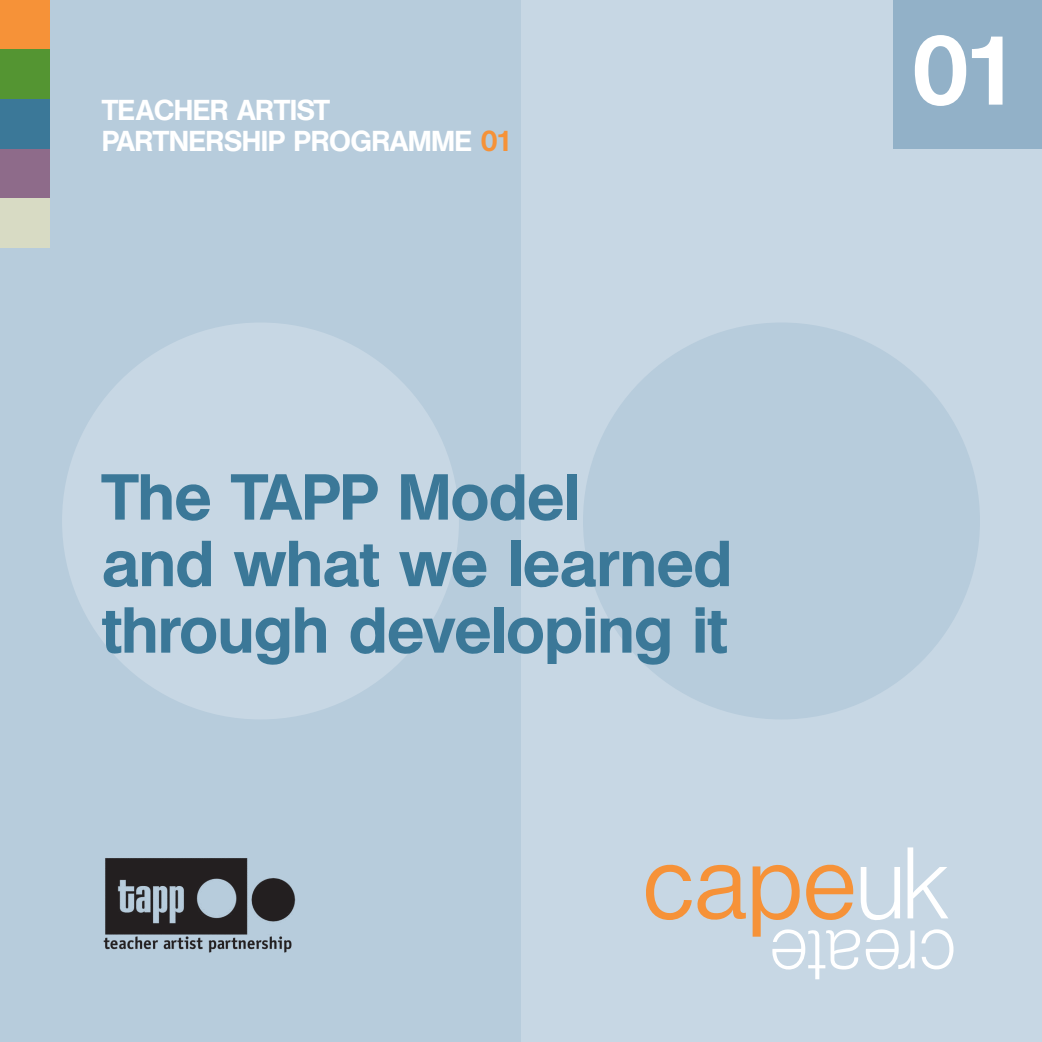
<style>
.page{position:relative;width:1042px;height:1042px;background:#fff}
.page>*{position:absolute;margin:0;border:0;box-sizing:border-box;transform-origin:0 0}
.t1{font:500 98.52px "Olympia";color:#f69238}
.t2{font:700 94.5px "Olympia";color:#fff}
.t3{font:300 72.45px "Olympia";color:#fff}
.t4{font:700 63px/66.5px "Olympia";color:#3b7898}
.t5{font:700 28px/31.5px "Olympia";color:#fff}
.s1{color:#f69238}
.s2{font-weight:300;color:#fff}
</style>
<div class="page">
<div style="left:0;top:0;width:521px;height:1042px;background:#b7ccdc"></div>
<div style="left:521px;top:0;width:521px;height:1042px;background:#c7d7e4"></div>
<div style="left:0;top:0;width:50px;height:50px;background:#f69238"></div>
<div style="left:0;top:50px;width:50px;height:49px;background:#549532"></div>
<div style="left:0;top:99px;width:50px;height:50px;background:#3b7898"></div>
<div style="left:0;top:149px;width:50px;height:49px;background:#8e6b8a"></div>
<div style="left:0;top:198px;width:50px;height:50px;background:#d8dbc4"></div>
<img style="left:103px;top:858px;width:193px;height:95px">
<div style="left:62px;top:322px;width:397px;height:397px;background:#c7d7e4;border-radius:50%"></div>
<div style="left:583px;top:322px;width:397px;height:397px;background:#b7ccdc;border-radius:50%"></div>
<div style="left:893px;top:0;width:149px;height:149px;background:#92b1c8"></div>
<p class="t5" style="left:102px;top:97px;width:413px">TEACHER ARTIST<br>PARTNERSHIP PROGRAMME <span class="s1">01</span></p>
<p class="t4" style="left:102px;top:470px;width:631px">The TAPP Model<br>and what we learned through developing it</p>
<p class="t2" style="left:912px;top:37px;width:113px">01</p>
<p class="t1" style="left:643px;top:847px;width:306px">cape<span class="s2">uk</span></p>
<p class="t3" style="left:956px;top:982px;width:188px;rotate:-180deg">create</p>
</div>
